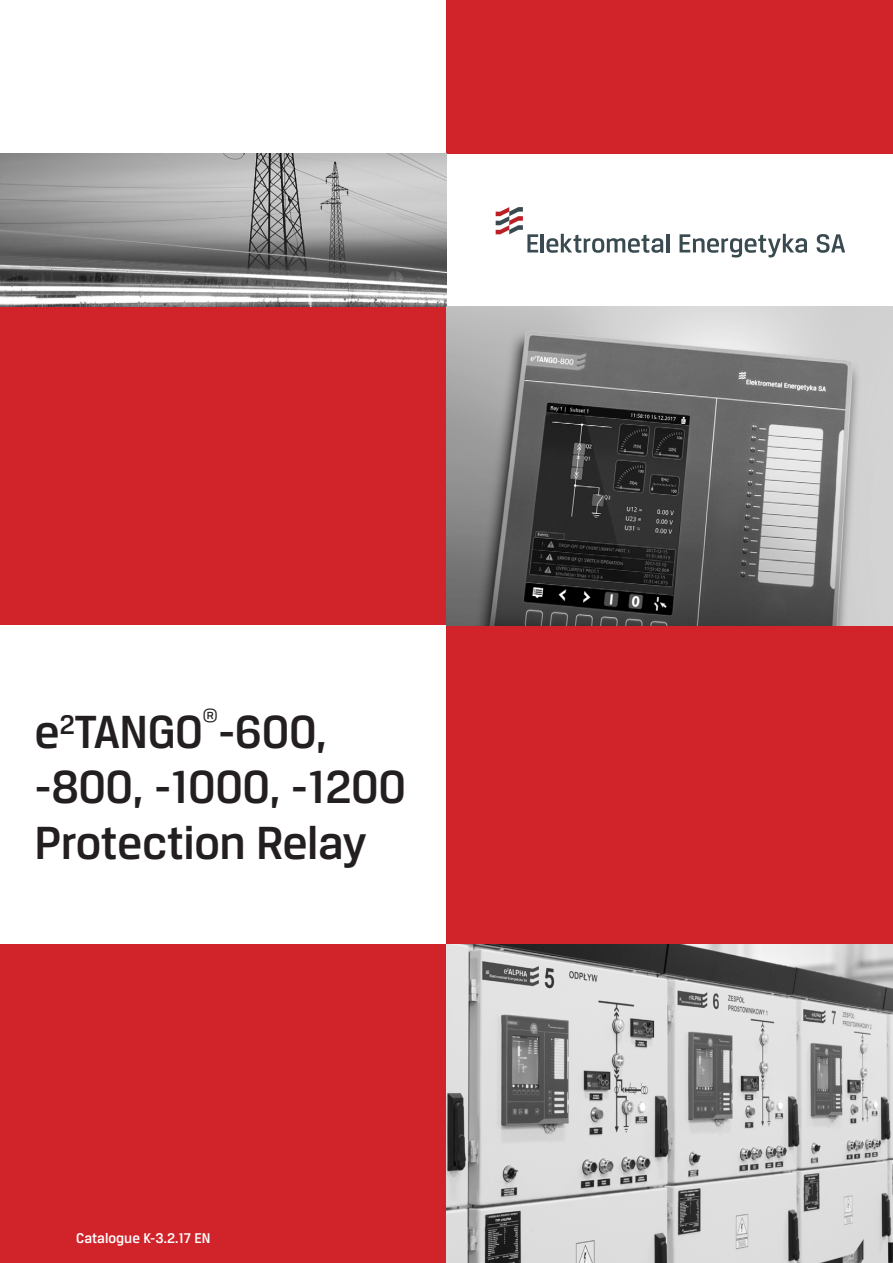
<style>
.page{position:relative;width:893px;height:1263px;background:#fff}
.page>*{position:absolute;margin:0;border:0;box-sizing:border-box;transform-origin:0 0}
.t1{font:500 49.5px "Breuer Text";letter-spacing:-.01em;color:#231f20}
.t2{font:20.1px "Breuer Text";color:#231f20}
.t3{font:500 15px "Breuer Text";color:#fff}
</style>
<div class="page">
<div style="left:446px;top:0;width:447px;height:153px;background:#d1232a"></div>
<div style="left:446px;top:625px;width:447px;height:319px;background:#d1232a"></div>
<div style="left:0;top:306px;width:446px;height:319px;background:#d1232a"></div>
<div style="left:0;top:944px;width:446px;height:319px;background:#d1232a"></div>
<svg style="left:496px;top:207px;width:42px;height:45px"></svg>
<hr style="left:541px;top:234px;width:3px;height:18px;background:#394a51">
<svg style="left:546px;top:234px;width:117px;height:19px"></svg>
<hr style="left:666px;top:234px;width:3px;height:18px;background:#394a51">
<svg style="left:680px;top:234px;width:127px;height:23px"></svg>
<svg style="left:817px;top:234px;width:28px;height:19px"></svg>
<img style="left:446px;top:944px;width:447px;height:319px">
<img style="left:0;top:153px;width:446px;height:153px">
<img style="left:446px;top:306px;width:447px;height:319px">
<p class="t2" style="left:203px;top:705px;width:17px">®</p>
<p class="t1" style="left:35px;top:704px;width:294px">e<sup>2</sup>TANGO -600,</p>
<p class="t1" style="left:35px;top:759px;width:373px">-800, -1000, -1200</p>
<p class="t1" style="left:35px;top:815px;width:334px">Protection Relay</p>
<p class="t3" style="left:76px;top:1230px;width:136px">Catalogue K-3.2.17 EN</p>
</div>
